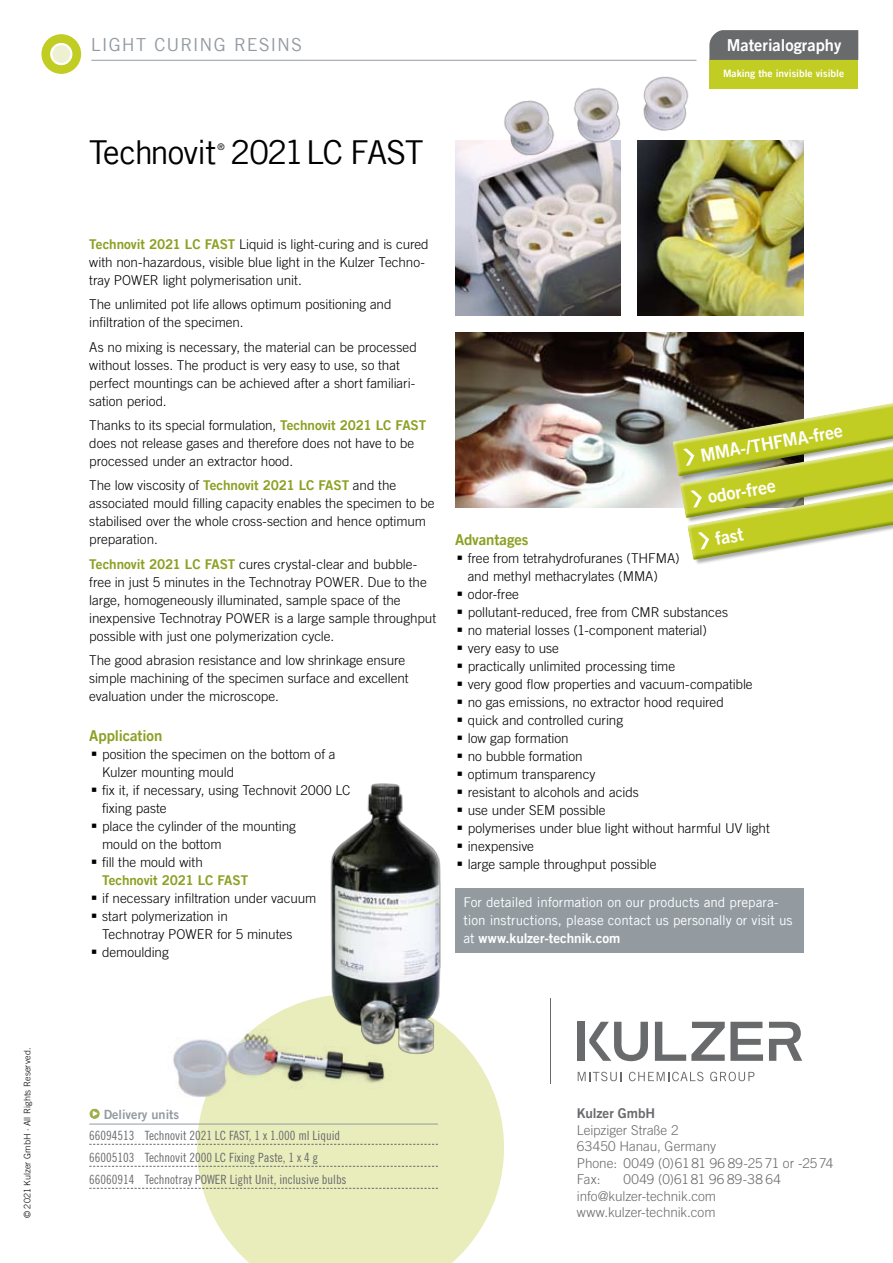
<style>
.page{position:relative;width:893px;height:1263px;background:#fff}
.page>*{position:absolute;margin:0;border:0;box-sizing:border-box;transform-origin:0 0}
.t1{font:33px "Trade Gothic LT Com";letter-spacing:-.04em;color:#000}
.t2{font:18px "Trade Gothic LT Com Bd 2";color:#fff}
.t3{font:18px "Trade Gothic LT Com";letter-spacing:.055em;color:#939ba1}
.t4{font:16.5px "Trade Gothic LT Com Bd 2";color:#fff}
.t5{font:15px "Trade Gothic LT Com Bd 2";letter-spacing:-.005em;color:#8ba022}
.t6{font:300 13.5px/18px "Trade Gothic";color:#000}
.t7{font:300 13.5px/16.5px "Trade Gothic LT Com";color:#696a6c}
.t8{font:13.5px/18px "Trade Gothic LT Com";letter-spacing:-.005em;color:#fff}
.t9{font:13.5px "Trade Gothic LT Com Bd 2";color:#fff}
.t10{font:13.5px "Trade Gothic LT Com Bd 2";letter-spacing:-.01em;color:#8ba022}
.t11{font:13.5px "Trade Gothic LT Com Bd 2";letter-spacing:-.005em;color:#696a6c}
.t12{font:12.75px/22px "Trade Gothic Cond Eighteen";color:#696a6c}
.t13{font:12.75px "Trade Gothic LT Com Bd 2";color:#939ba1}
.t14{font:10.2px "Trade Gothic LT Com Bd 2";color:#fff}
.t15{font:300 9px "Trade Gothic LT Com";letter-spacing:.01em;color:#000}
.t16{font:9px "Trade Gothic LT Com";color:#000}
.s1{font-family:"Trade Gothic LT Com Bd 2";font-weight:400;color:#8ba022}
.s2{font-family:"Trade Gothic LT Com"}
</style>
<div class="page">
<svg style="left:197px;top:997px;width:307px;height:266px;background:#ebefc5"></svg>
<div style="left:709px;top:59px;width:149px;height:30px;background:#c2cd23"></div>
<svg style="left:709px;top:30px;width:149px;height:30px;background:#6b6d6e"></svg>
<hr style="left:89px;top:1124px;width:349px;height:1px;background:#939ba1">
<svg style="left:89px;top:1144px;width:349px;height:1px"></svg>
<svg style="left:89px;top:1166px;width:349px;height:1px"></svg>
<svg style="left:89px;top:1188px;width:349px;height:1px"></svg>
<div style="left:87px;top:1106px;width:22px;height:15px;background:#000;opacity:.75"></div>
<svg style="left:93px;top:1111px;width:5px;height:5px"></svg>
<img style="left:638px;top:140px;width:166px;height:175px">
<img style="left:455px;top:140px;width:166px;height:175px">
<img style="left:455px;top:332px;width:349px;height:175px">
<img style="left:492px;top:76px;width:209px;height:94px">
<img style="left:173px;top:1003px;width:224px;height:110px">
<div style="left:455px;top:888px;width:349px;height:65px;background:#939ba1"></div>
<svg style="left:663px;top:350px;width:230px;height:214px"></svg>
<hr style="left:550px;top:998px;width:1px;height:85px;background:#696a6c">
<svg style="left:578px;top:1072px;width:43px;height:9px"></svg>
<svg style="left:629px;top:1072px;width:74px;height:9px"></svg>
<svg style="left:710px;top:1072px;width:44px;height:9px"></svg>
<svg style="left:769px;top:1022px;width:33px;height:39px"></svg>
<div style="left:578px;top:1022px;width:7px;height:39px;background:#696a6c"></div>
<svg style="left:655px;top:1022px;width:108px;height:39px"></svg>
<svg style="left:589px;top:1022px;width:59px;height:39px"></svg>
<hr style="left:91px;top:60px;width:605px;height:1px;background:#939ba1">
<div style="left:41px;top:34px;width:40px;height:40px;background:#c2cd23;border-radius:50%"></div>
<div style="left:51px;top:44px;width:20px;height:20px;background:#eef1d1;border-radius:50%"></div>
<div style="left:50px;top:43px;width:22px;height:22px;border:2px solid #fff;border-radius:50%"></div>
<img style="left:322px;top:783px;width:138px;height:274px">
<p class="t15" style="left:22px;top:1218px;width:172px;rotate:-90deg">© 2021 Kulzer GmbH · All Rights Reserved.</p>
<h2 class="t3" style="left:91px;top:33px;width:213px">LIGHT CURING RESINS</h2>
<h1 class="t1" style="left:89px;top:132px;width:336px">Technovit 2021LC FAST</h1>
<p class="t16" style="left:218px;top:141px;width:9px">®</p>
<p class="t4" style="left:727px;top:35px;width:116px">Materialography</p>
<p class="t14" style="left:723px;top:67px;width:122px">Making the invisible visible</p>
<p class="t6" style="left:89px;top:235px;width:341px"><span class="s1">Technovit 2021 LC FAST</span> Liquid is light-curing and is cured with non-hazardous, visible blue light in the Kulzer Techno&shy;tray POWER light polymerisation unit.</p>
<p class="t6" style="left:89px;top:295px;width:304px">The unlimited pot life allows optimum positioning and infiltration of the specimen.</p>
<p class="t6" style="left:89px;top:338px;width:329px">As no mixing is necessary, the material can be processed without losses. The product is very easy to use, so that perfect mountings can be achieved after a short familiari&shy;sation period.</p>
<p class="t6" style="left:89px;top:416px;width:338px">Thanks to its special formulation, <span class="s1">Technovit 2021 LC FAST </span>does not release gases and therefore does not have to be processed under an extractor hood.</p>
<p class="t6" style="left:89px;top:476px;width:347px">The low viscosity of <span class="s1">Technovit 2021 LC FAST</span> and the associated mould filling capacity enables the specimen to be stabilised over the whole cross-section and hence optimum preparation.</p>
<p class="t6" style="left:89px;top:555px;width:348px"><span class="s1">Technovit 2021 LC FAST</span> cures crystal-clear and bubble&shy;free in just 5 minutes in the Technotray POWER. Due to the large, homogeneously illuminated, sample space of the inexpensive Technotray POWER is a large sample throughput possible with just one polymerization cycle.</p>
<p class="t6" style="left:89px;top:651px;width:321px">The good abrasion resistance and low shrinkage ensure simple machining of the specimen surface and excellent evaluation under the microscope.</p>
<p class="t5" style="left:89px;top:726px;width:75px">Application</p>
<p class="t6" style="left:102px;top:745px;width:250px">position the specimen on the bottom of a<br>Kulzer mounting mould<br><span class="s2">f</span>ix it, if necessary, using Technovit 2000 LC fixing paste<br>place the cylinder of the mounting<br>mould on the bottom<br>fill the mould with</p>
<p class="t10" style="left:102px;top:872px;width:148px">Technovit 2021 LC FAST</p>
<p class="t6" style="left:102px;top:889px;width:216px">if necessary infiltration under vacuum start polymerization in<br>Technotray POWER for 5 minutes demoulding</p>
<h2 class="t2" style="left:699px;top:444px;width:146px;rotate:-10deg">MMA-/THFMA-free</h2>
<h2 class="t2" style="left:706px;top:486px;width:70px;rotate:-10deg">odor-free</h2>
<h2 class="t2" style="left:713px;top:528px;width:30px;rotate:-10deg">fast</h2>
<p class="t5" style="left:455px;top:530px;width:75px">Advantages</p>
<p class="t6" style="left:468px;top:549px;width:304px"><span class="s2">f</span>ree from tetrahydrofuranes (THFMA)<br>and methyl methacrylates (MMA)<br>odor-free<br>pollutant-reduced, free from CMR substances<br>no material losses (1-component material)<br><span class="s2">v</span>ery easy to use<br>practically unlimited processing time<br>very good flow properties and vacuum-compatible <span class="s2">n</span>o gas emissions, no extractor hood required<br>quick and controlled curing<br>low gap formation<br>no bubble formation<br>optimum transparency<br>resistant to alcohols and acids<br>use under SEM possible<br>polymerises under blue light without harmful UV light inexpensive<br>large sample throughput possible</p>
<p class="t8" style="left:463px;top:893px;width:331px">For detailed information on our products and prepara&shy;tion instructions, please contact us personally or visit us</p>
<p class="t9" style="left:463px;top:929px;width:159px"><span class="s2">at</span> www.kulzer-technik.com</p>
<p class="t13" style="left:104px;top:1106px;width:77px">Delivery units</p>
<p class="t12" style="left:89px;top:1124px;width:259px">66094513 Technovit 2021 LC FAST, 1 x 1.000 ml Liquid<br>66005103 Technovit 2000 LC Fixing Paste, 1 x 4 g<br>66060914 Technotray POWER Light Unit, inclusive bulbs</p>
<p class="t11" style="left:577px;top:1105px;width:80px">Kulzer GmbH</p>
<p class="t7" style="left:577px;top:1121px;width:258px">Leipziger Straße 2<br>63450 Hanau, Germany<br>Phone: 0049 (0)6181 96 89-25 71 or -25 74<br>Fax:</p>
<p class="t7" style="left:577px;top:1171px;width:206px;text-indent:46px">0049 (0)6181 96 89-38 64 info@kulzer-technik.com</p>
<p class="t7" style="left:577px;top:1204px;width:140px">www.kulzer-technik.com</p>
</div>
